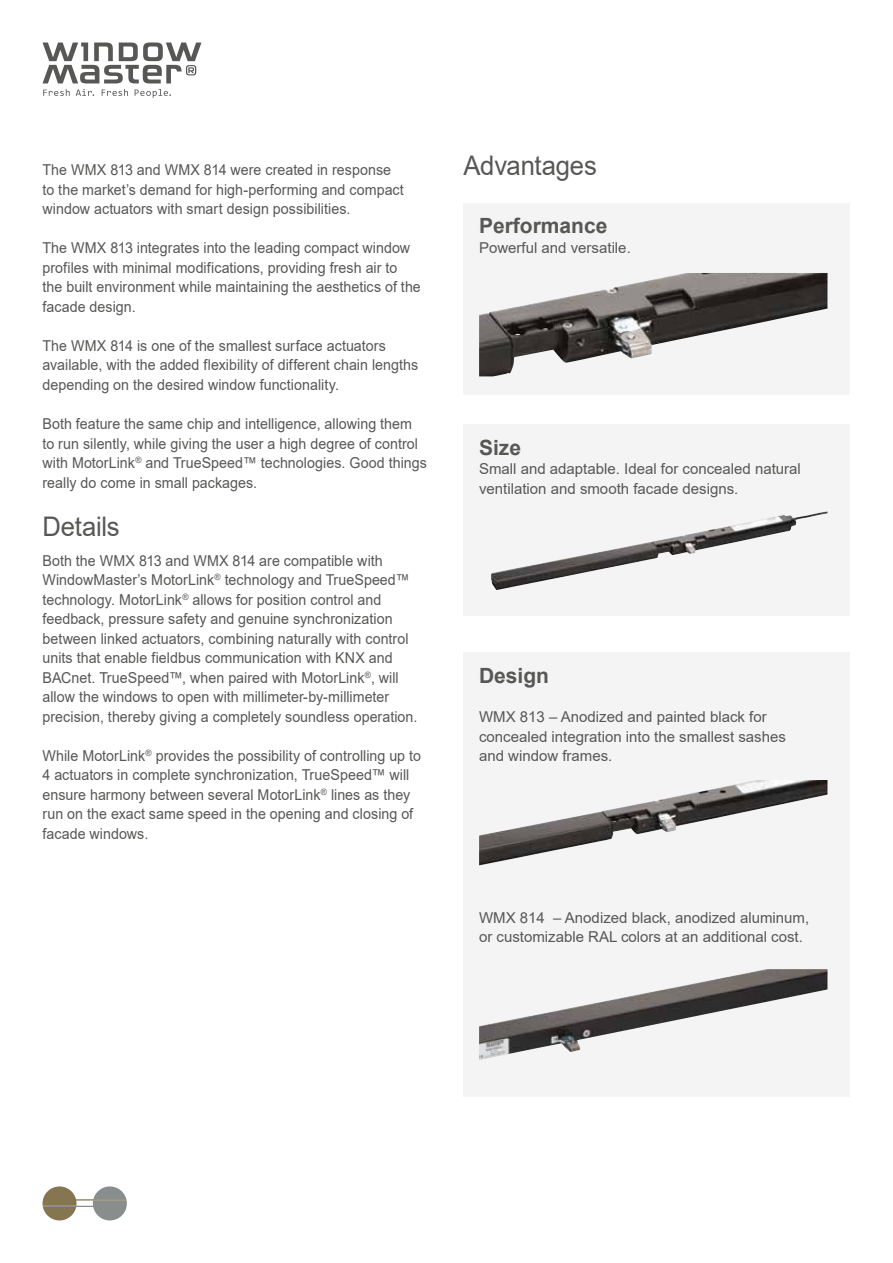
<style>
.page{position:relative;width:893px;height:1263px;background:#fff}
.page>*{position:absolute;margin:0;border:0;box-sizing:border-box;transform-origin:0 0}
.t1{font:27px "Arial";letter-spacing:-.01em;color:#575756;scale:.95 1}
.t2{font:700 21px "Arial";color:#575756}
.t3{font:15px/19.5px "Arial";color:#575756;scale:.95 1}
.t4{font:15px/19.5px "Arial";color:#575756}
</style>
<div class="page">
<div style="left:463px;top:653px;width:387px;height:444px;background:#f4f4f4"></div>
<div style="left:463px;top:203px;width:387px;height:191px;background:#f4f4f4"></div>
<div style="left:463px;top:424px;width:387px;height:192px;background:#f4f4f4"></div>
<img style="left:479px;top:969px;width:348px;height:91px">
<img style="left:479px;top:780px;width:348px;height:85px">
<img style="left:491px;top:511px;width:336px;height:79px">
<img style="left:479px;top:273px;width:348px;height:103px">
<svg style="left:43px;top:43px;width:158px;height:40px"></svg>
<svg style="left:43px;top:89px;width:27px;height:7px"></svg>
<svg style="left:76px;top:89px;width:18px;height:7px"></svg>
<svg style="left:102px;top:89px;width:26px;height:7px"></svg>
<svg style="left:135px;top:89px;width:36px;height:9px"></svg>
<svg style="left:43px;top:1186px;width:84px;height:34px"></svg>
<p class="t3" style="left:43px;top:160px;width:382px">The WMX 813 and WMX 814 were created in response to the market’s demand for high-performing and compact window actuators with smart design possibilities.</p>
<p class="t3" style="left:43px;top:238px;width:400px">The WMX 813 integrates into the leading compact window profiles with minimal modifications, providing fresh air to the built environment while maintaining the aesthetics of the facade design.</p>
<p class="t3" style="left:43px;top:336px;width:397px">The WMX 814 is one of the smallest surface actuators available, with the added flexibility of different chain lengths depending on the desired window functionality.</p>
<p class="t3" style="left:43px;top:414px;width:406px">Both feature the same chip and intelligence, allowing them to run silently, while giving the user a high degree of control with MotorLink<sup>®</sup> and TrueSpeed™ technologies. Good things really do come in small packages.</p>
<h1 class="t1" style="left:43px;top:507px;width:83px">Details</h1>
<p class="t3" style="left:43px;top:550px;width:396px">Both the WMX 813 and WMX 814 are compatible with WindowMaster’s MotorLink<sup>®</sup> technology and TrueSpeed™ technology. MotorLink<sup>®</sup> allows for position control and feedback, pressure safety and genuine synchronization between linked actuators, combining naturally with control units that enable fieldbus communication with KNX and BACnet. TrueSpeed™, when paired with MotorLink<sup>®</sup>, will allow the windows to open with millimeter-by-millimeter precision, thereby giving a completely soundless operation.</p>
<p class="t3" style="left:43px;top:745px;width:400px">While MotorLink<sup>®</sup> provides the possibility of controlling up to 4 actuators in complete synchronization, TrueSpeed™ will ensure harmony between several MotorLink<sup>®</sup> lines as they run on the exact same speed in the opening and closing of facade windows.</p>
<h1 class="t1" style="left:463px;top:147px;width:142px">Advantages</h1>
<h2 class="t2" style="left:479px;top:211px;width:130px">Performance</h2>
<p class="t4" style="left:479px;top:238px;width:153px">Powerful and versatile.</p>
<h2 class="t2" style="left:479px;top:433px;width:44px">Size</h2>
<p class="t4" style="left:479px;top:459px;width:323px">Small and adaptable. Ideal for concealed natural ventilation and smooth facade designs.</p>
<h2 class="t2" style="left:479px;top:661px;width:72px">Design</h2>
<p class="t4" style="left:479px;top:707px;width:308px">WMX 813 – Anodized and painted black for concealed integration into the smallest sashes and window frames.</p>
<p class="t4" style="left:479px;top:907px;width:332px">WMX 814 – Anodized black, anodized aluminum, or customizable RAL colors at an additional cost.</p>
</div>
